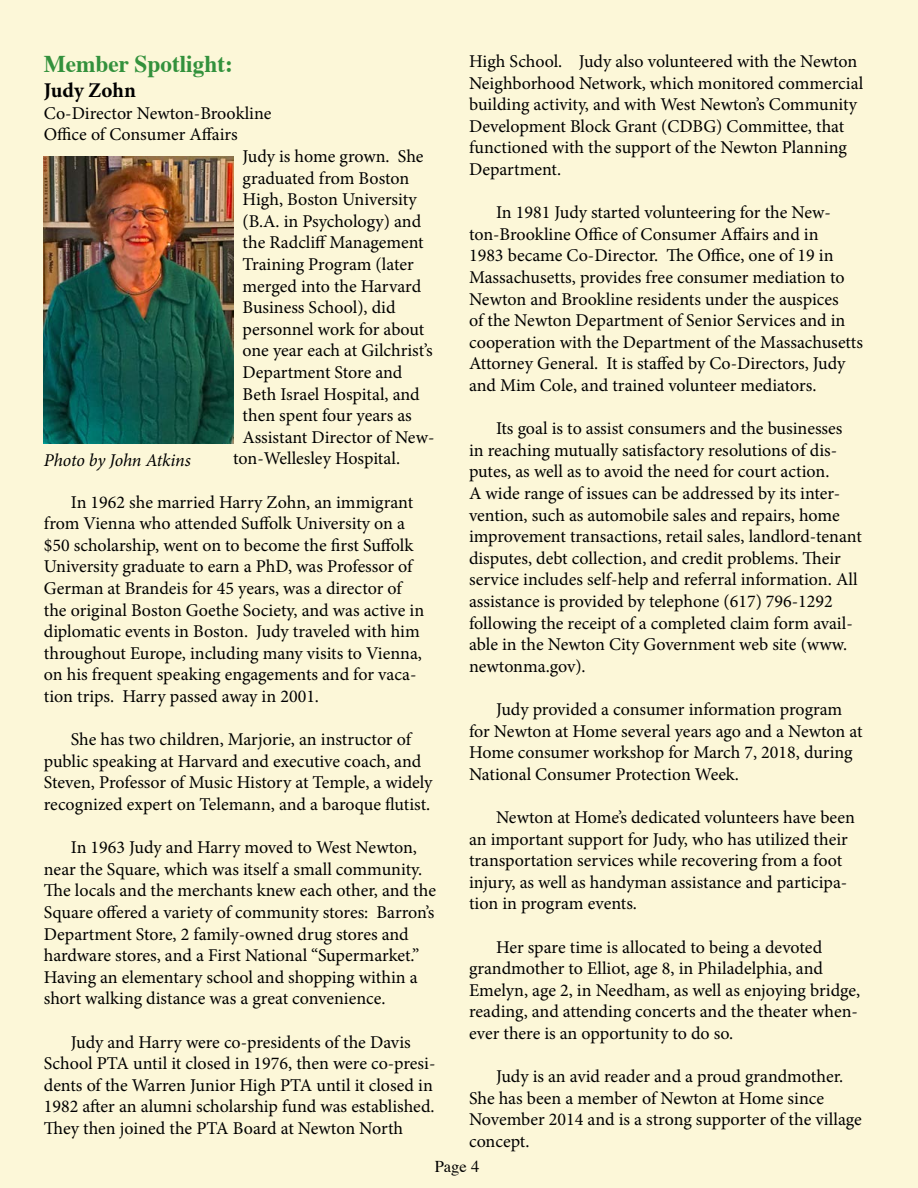
<style>
.page{position:relative;width:918px;height:1188px;background:#fcf7d8}
.page>*{position:absolute;margin:0;border:0;box-sizing:border-box;transform-origin:0 0}
.t1{font:700 24px "Times";color:#33913c}
.t2{font:700 21px "Minion Pro";color:#000}
.t3{font:18px/21.6px "Minion Pro";letter-spacing:-.005em;color:#000}
.t4{font:italic 18px "Minion Pro";letter-spacing:-.01em;color:#000}
.t5{font:16.5px "Times";color:#000}
</style>
<div class="page">
<img style="left:44px;top:157px;width:189px;height:287px">
<h1 class="t1" style="left:44px;top:41px;width:191px">Member Spotlight:</h1>
<p class="t2" style="left:44px;top:76px;width:94px">Judy Zohn</p>
<p class="t3" style="left:44px;top:102px;width:229px">Co-Director Newton-Brookline</p>
<p class="t3" style="left:44px;top:124px;width:195px">Office of Consumer Affairs</p>
<p class="t3" style="left:243px;top:146px;width:182px">Judy is home grown. She</p>
<p class="t3" style="left:243px;top:167px;width:168px">graduated from Boston</p>
<p class="t3" style="left:243px;top:189px;width:176px">High, Boston University</p>
<p class="t3" style="left:243px;top:210px;width:180px">(B.A. in Psychology) and</p>
<p class="t3" style="left:243px;top:232px;width:183px">the Radcliff Management</p>
<p class="t3" style="left:243px;top:254px;width:173px">Training Program (later</p>
<p class="t3" style="left:243px;top:275px;width:180px">merged into the Harvard</p>
<p class="t3" style="left:243px;top:297px;width:155px">Business School), did</p>
<p class="t3" style="left:243px;top:318px;width:183px">personnel work for about</p>
<p class="t3" style="left:243px;top:340px;width:192px">one year each at Gilchrist’s</p>
<p class="t3" style="left:243px;top:362px;width:161px">Department Store and</p>
<p class="t3" style="left:243px;top:383px;width:179px">Beth Israel Hospital, and</p>
<p class="t3" style="left:243px;top:405px;width:171px">then spent four years as</p>
<p class="t3" style="left:243px;top:426px;width:193px">Assistant Director of New-</p>
<p class="t3" style="left:233px;top:448px;width:168px">ton-Wellesley Hospital.</p>
<p class="t3" style="left:44px;top:491px;width:382px;text-indent:27px">In 1962 she married Harry Zohn, an immigrant from Vienna who attended Suffolk University on a $50 scholarship, went on to become the first Suffolk University graduate to earn a PhD, was Professor of German at Brandeis for 45 years, was a director of the original Boston Goethe Society, and was active in diplomatic events in Boston. Judy traveled with him throughout Europe, including many visits to Vienna, on his frequent speaking engagements and for vaca&shy;tion trips. Harry passed away in 2001.</p>
<p class="t3" style="left:44px;top:729px;width:390px;text-indent:27px">She has two children, Marjorie, an instructor of public speaking at Harvard and executive coach, and Steven, Professor of Music History at Temple, a widely recognized expert on Telemann, and a baroque flutist.</p>
<p class="t3" style="left:44px;top:837px;width:394px;text-indent:27px">In 1963 Judy and Harry moved to West Newton, near the Square, which was itself a small community.<br>The locals and the merchants knew each other, and the Square offered a variety of community stores: Barron’s Department Store, 2 family-owned drug stores and hardware stores, and a First National “Supermarket.” Having an elementary school and shopping within a short walking distance was a great convenience.</p>
<p class="t3" style="left:44px;top:1031px;width:393px;text-indent:27px">Judy and Harry were co-presidents of the Davis School PTA until it closed in 1976, then were co-presi&shy;dents of the Warren Junior High PTA until it closed in 1982 after an alumni scholarship fund was established.<br>They then joined the PTA Board at Newton North</p>
<p class="t4" style="left:44px;top:448px;width:148px">Photo by John Atkins</p>
<p class="t3" style="left:469px;top:51px;width:396px">High School. Judy also volunteered with the Newton Neighborhood Network, which monitored commercial building activity, and with West Newton’s Community Development Block Grant (CDBG) Committee, that functioned with the support of the Newton Planning Department.</p>
<p class="t3" style="left:469px;top:202px;width:396px;text-indent:27px">In 1981 Judy started volunteering for the New&shy;ton-Brookline Office of Consumer Affairs and in<br>1983 became Co-Director. The Office, one of 19 in Massachusetts, provides free consumer mediation to Newton and Brookline residents under the auspices<br>of the Newton Department of Senior Services and in cooperation with the Department of the Massachusetts Attorney General. It is staffed by Co-Directors, Judy and Mim Cole, and trained volunteer mediators.</p>
<p class="t3" style="left:469px;top:418px;width:394px;text-indent:27px">Its goal is to assist consumers and the businesses<br>in reaching mutually satisfactory resolutions of dis&shy;putes, as well as to avoid the need for court action.<br>A wide range of issues can be addressed by its inter&shy;vention, such as automobile sales and repairs, home improvement transactions, retail sales, landlord-tenant disputes, debt collection, and credit problems. Their service includes self-help and referral information. All assistance is provided by telephone (617) 796-1292 following the receipt of a completed claim form avail&shy;able in the Newton City Government web site (www. newtonma.gov).</p>
<p class="t3" style="left:469px;top:699px;width:395px;text-indent:27px">Judy provided a consumer information program for Newton at Home several years ago and a Newton at Home consumer workshop for March 7, 2018, during National Consumer Protection Week.</p>
<p class="t3" style="left:469px;top:807px;width:387px;text-indent:27px">Newton at Home’s dedicated volunteers have been an important support for Judy, who has utilized their transportation services while recovering from a foot injury, as well as handyman assistance and participa&shy;tion in program events.</p>
<p class="t3" style="left:469px;top:936px;width:393px;text-indent:27px">Her spare time is allocated to being a devoted grandmother to Elliot, age 8, in Philadelphia, and Emelyn, age 2, in Needham, as well as enjoying bridge, reading, and attending concerts and the theater when&shy;ever there is an opportunity to do so.</p>
<p class="t3" style="left:469px;top:1066px;width:394px;text-indent:27px">Judy is an avid reader and a proud grandmother.<br>She has been a member of Newton at Home since November 2014 and is a strong supporter of the village concept.</p>
<p class="t5" style="left:435px;top:1151px;width:46px">Page 4</p>
</div>
